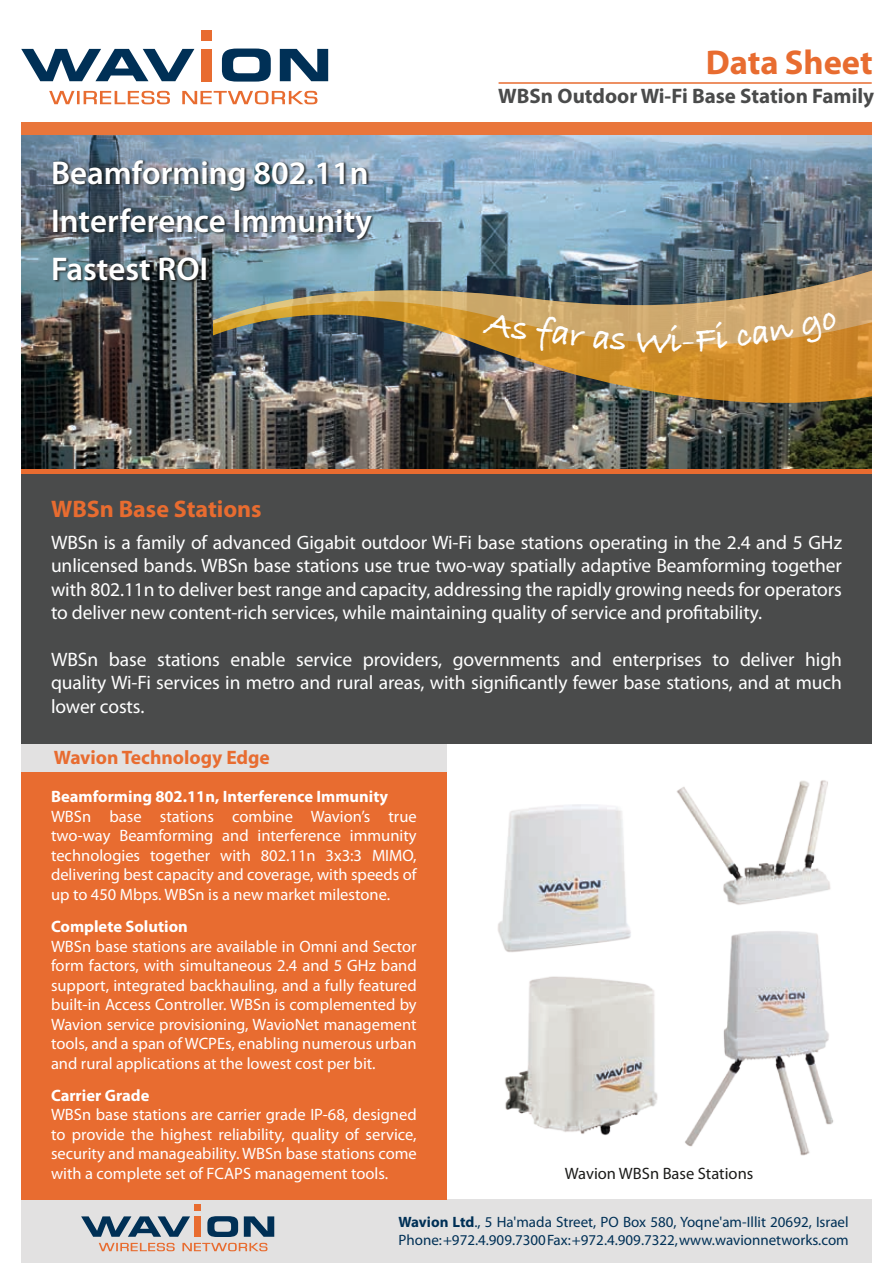
<style>
.page{position:relative;width:893px;height:1263px;background:#fff}
.page>*{position:absolute;margin:0;border:0;box-sizing:border-box;transform-origin:0 0}
.t1{font:700 34.5px "Myriad";color:#e86c30}
.t2{font:600 33px/48.2px "Myriad Pro";color:#fff;text-align:justify}
.t3{font:700 24px "Myriad Pro";color:#e86c30}
.t4{font:700 21px "Myriad Pro";color:#4a4b4b}
.t5{font:19.5px/23.4px "Myriad Pro";letter-spacing:-.005em;color:#fff;text-align:justify}
.t6{font:700 19.5px "Myriad";color:#e86c30}
.t7{font:16.5px/19.5px "Myriad Pro";color:#fff;text-align:justify}
.t8{font:700 16.5px "Myriad Pro";color:#fff}
.t9{font:16.5px "Myriad Pro";color:#1c1c1a}
.t10{font:15px/18px "Myriad Pro";color:#003056}
.s1{font-weight:700}
</style>
<div class="page">
<svg style="left:21px;top:49px;width:173px;height:32px"></svg>
<svg style="left:222px;top:49px;width:49px;height:33px"></svg>
<svg style="left:280px;top:49px;width:48px;height:32px"></svg>
<div style="left:201px;top:49px;width:11px;height:32px;background:#e86c30"></div>
<div style="left:21px;top:1199px;width:851px;height:64px;background:#e2e1e1"></div>
<svg style="left:81px;top:1216px;width:109px;height:21px"></svg>
<svg style="left:207px;top:1216px;width:31px;height:21px"></svg>
<svg style="left:244px;top:1216px;width:30px;height:21px"></svg>
<div style="left:194px;top:1216px;width:7px;height:21px;background:#e86c30"></div>
<hr style="left:499px;top:82px;width:373px;height:2px;background:#e86c30">
<div style="left:201px;top:30px;width:11px;height:11px;background:#e86c30"></div>
<svg style="left:49px;top:91px;width:268px;height:13px"></svg>
<div style="left:194px;top:1204px;width:7px;height:7px;background:#e86c30"></div>
<svg style="left:99px;top:1243px;width:169px;height:8px"></svg>
<div style="left:21px;top:726px;width:425px;height:473px;background:#e86c30"></div>
<div style="left:21px;top:742px;width:425px;height:30px;background:#e2e1e1"></div>
<div style="left:21px;top:352px;width:851px;height:391px;background:#4a4b4b"></div>
<img style="left:21px;top:134px;width:851px;height:335px">
<div style="left:21px;top:122px;width:851px;height:12px;background:#e9763b"></div>
<div style="left:21px;top:469px;width:851px;height:5px;background:#e86c30"></div>
<div style="left:53px;top:160px;width:374px;height:144px;background:#1c1c1a;opacity:.85"></div>
<img style="left:676px;top:780px;width:152px;height:96px">
<img style="left:498px;top:804px;width:133px;height:148px">
<img style="left:505px;top:976px;width:153px;height:160px">
<img style="left:213px;top:136px;width:659px;height:330px">
<img style="left:685px;top:876px;width:149px;height:280px">
<svg style="left:483px;top:312px;width:45px;height:27px"></svg>
<svg style="left:534px;top:315px;width:51px;height:38px;background:#cc9945"></svg>
<svg style="left:593px;top:330px;width:33px;height:20px"></svg>
<svg style="left:637px;top:321px;width:91px;height:32px;background:#d1a35d"></svg>
<svg style="left:736px;top:322px;width:58px;height:24px"></svg>
<svg style="left:800px;top:311px;width:38px;height:33px"></svg>
<h1 class="t1" style="left:706px;top:44px;width:168px">Data Sheet</h1>
<h2 class="t2" style="left:51px;top:148px;width:322px">Beamforming 802.11n Interference Immunity Fastest ROI</h2>
<p class="t4" style="left:498px;top:83px;width:377px">WBSn Outdoor Wi-Fi Base Station Family</p>
<h3 class="t3" style="left:51px;top:493px;width:212px">WBSn Base Stations</h3>
<p class="t5" style="left:51px;top:530px;width:792px">WBSn is a family of advanced Gigabit outdoor Wi-Fi base stations operating in the 2.4 and 5 GHz unlicensed bands. WBSn base stations use true two-way spatially adaptive Beamforming together with 802.11n to deliver best range and capacity, addressing the rapidly growing needs for operators to deliver new content-rich services, while maintaining quality of service and profitability.</p>
<p class="t5" style="left:51px;top:647px;width:792px">WBSn base stations enable service providers, governments and enterprises to deliver high quality Wi-Fi services in metro and rural areas, with significantly fewer base stations, and at much lower costs.</p>
<p class="t6" style="left:54px;top:748px;width:218px">Wavion Technology Edge</p>
<p class="t8" style="left:51px;top:786px;width:339px">Beamforming 802.11n, Interference Immunity</p>
<p class="t7" style="left:51px;top:806px;width:367px">WBSn base stations combine Wavion’s true two-way Beamforming and interference immunity technologies together with 802.11n 3x3:3 MIMO, delivering best capacity and coverage, with speeds of up to 450 Mbps. WBSn is a new market milestone.</p>
<p class="t8" style="left:51px;top:916px;width:138px">Complete Solution</p>
<p class="t7" style="left:51px;top:936px;width:367px">WBSn base stations are available in Omni and Sector form factors, with simultaneous 2.4 and 5 GHz band support, integrated backhauling, and a fully featured built-in Access Controller. WBSn is complemented by Wavion service provisioning, WavioNet management tools, and a span of WCPEs, enabling numerous urban and rural applications at the lowest cost per bit.</p>
<p class="t8" style="left:51px;top:1084px;width:100px">Carrier Grade</p>
<p class="t7" style="left:51px;top:1105px;width:367px">WBSn base stations are carrier grade IP-68, designed to provide the highest reliability, quality of service, security and manageability. WBSn base stations come with a complete set of FCAPS management tools.</p>
<p class="t9" style="left:565px;top:1163px;width:190px">Wavion WBSn Base Stations</p>
<p class="t10" style="left:399px;top:1213px;width:452px"><span class="s1">Wavion Ltd</span>., 5 Ha'mada Street, PO Box 580, Yoqne'am-Illit 20692, Israel<br>Phone: +972.4.909.7300 Fax: +972.4.909.7322, www.wavionnetworks.com</p>
</div>
